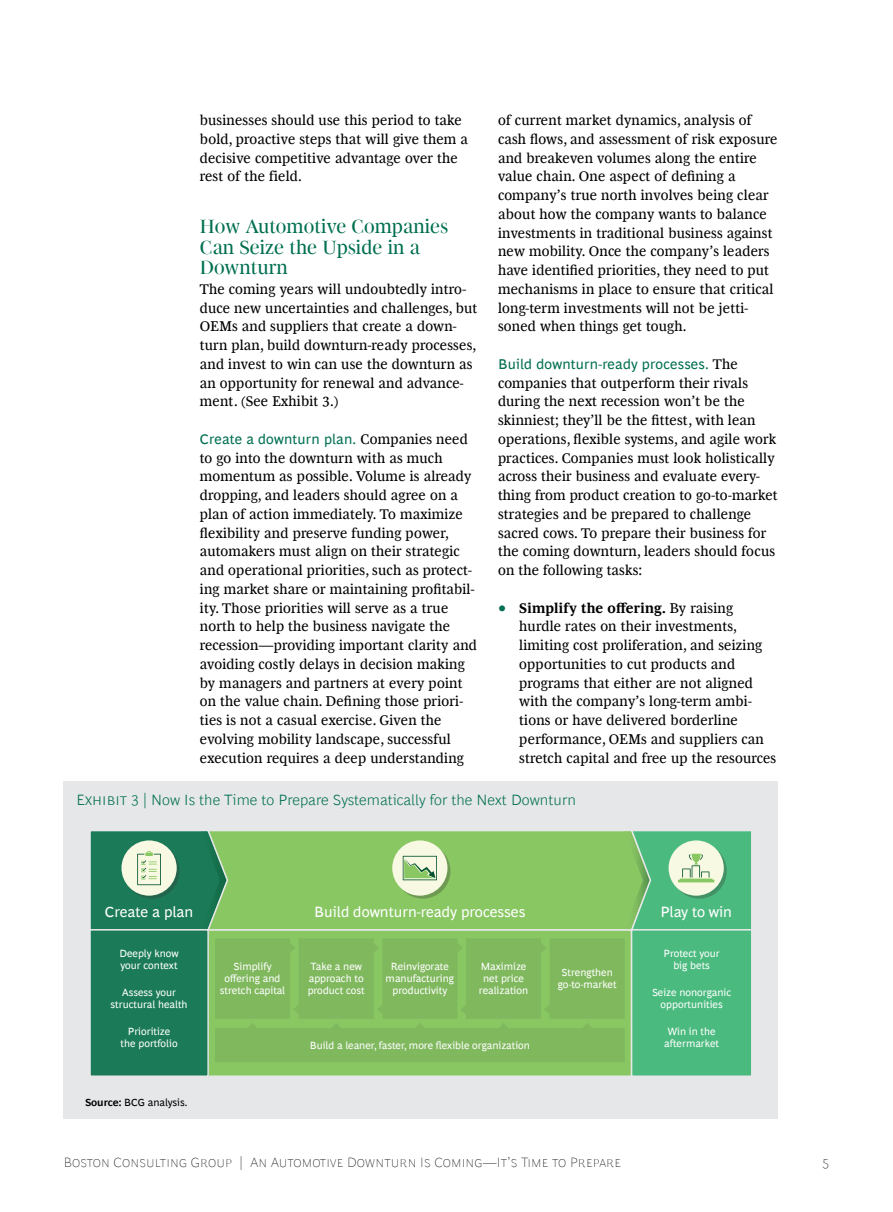
<style>
.page{position:relative;width:893px;height:1212px;background:#fff}
.page>*{position:absolute;margin:0;border:0;box-sizing:border-box;transform-origin:0 0}
.t1{font:19.5px/20.2px "Henderson BCG Serif Head";letter-spacing:.005em;color:#006f51}
.t2{font:300 15px "Henderson BCG Sans";letter-spacing:.005em;color:#006f51}
.t3{font:15px "Henderson BCG Sans";color:#fff}
.t4{font:14.25px/18.8px "Henderson BCG Serif";letter-spacing:.015em;color:#000}
.t5{font:14.25px "Henderson BCG Sans";letter-spacing:.015em;color:#006f51}
.t6{font:100 13.5px "Henderson BCG Sans";letter-spacing:.01em;color:#000}
.t7{font:10.5px/12px "Henderson BCG Sans";color:#fff;text-align:center}
.t8{font:10.5px "Henderson BCG Sans";color:#000}
.s1{font-family:"Henderson BCG Serif";color:#000}
.s2{font-size:18px;color:#006f51}
.s3{font-weight:700}
</style>
<div class="page">
<div style="left:64px;top:781px;width:714px;height:338px;background:#e6e7e8"></div>
<div style="left:208px;top:930px;width:424px;height:146px;background:#89c763"></div>
<div style="left:207px;top:929px;width:425px;height:148px;border:2px solid #e6e7e8"></div>
<div style="left:229px;top:831px;width:395px;height:100px;background:#89c763"></div>
<div style="left:90px;top:930px;width:118px;height:146px;background:#1b7b58"></div>
<div style="left:89px;top:929px;width:120px;height:148px;border:2px solid #e6e7e8"></div>
<div style="left:632px;top:930px;width:120px;height:146px;background:#4aba7e"></div>
<div style="left:631px;top:929px;width:121px;height:148px;border:2px solid #e6e7e8"></div>
<svg style="left:395px;top:843px;width:55px;height:56px"></svg>
<div style="left:392px;top:840px;width:55px;height:56px;background:#f8f9e2;border-radius:50%"></div>
<svg style="left:403px;top:856px;width:34px;height:24px"></svg>
<svg style="left:89px;top:831px;width:140px;height:100px;background:#4f9873"></svg>
<svg style="left:624px;top:831px;width:128px;height:100px;background:#74c58d"></svg>
<svg style="left:215px;top:939px;width:410px;height:123px"></svg>
<p class="t4" style="left:200px;top:110px;width:270px">businesses should use this period to take bold, proactive steps that will give them a decisive competitive advantage over the rest of the field.</p>
<h1 class="t1" style="left:200px;top:215px;width:250px">How Automotive Companies<br>Can Seize the Upside in a<br>Downturn</h1>
<p class="t4" style="left:200px;top:278px;width:279px">The coming years will undoubtedly intro&shy;duce new uncertainties and challenges, but OEMs and suppliers that create a down&shy;turn plan, build downturn-ready processes, and invest to win can use the downturn as an opportunity for renewal and advance&shy;ment. (See Exhibit 3.)</p>
<p class="t5" style="left:200px;top:429px;width:269px">Create a downturn plan. <span class="s1">Companies need</span></p>
<p class="t4" style="left:200px;top:447px;width:279px">to go into the downturn with as much momentum as possible. Volume is already dropping, and leaders should agree on a plan of action immediately. To maximize flexibility and preserve funding power, automakers must align on their strategic and operational priorities, such as protect&shy;ing market share or maintaining profitabil&shy;ity. Those priorities will serve as a true north to help the business navigate the recession—providing important clarity and avoiding costly delays in decision making by managers and partners at every point on the value chain. Defining those priori&shy;ties is not a casual exercise. Given the evolving mobility landscape, successful execution requires a deep understanding</p>
<p class="t4" style="left:498px;top:110px;width:281px">of current market dynamics, analysis of cash flows, and assessment of risk exposure and breakeven volumes along the entire value chain. One aspect of defining a company’s true north involves being clear about how the company wants to balance investments in traditional business against new mobility. Once the company’s leaders have identified priorities, they need to put mechanisms in place to ensure that critical long-term investments will not be jetti&shy;soned when things get tough.</p>
<p class="t5" style="left:498px;top:354px;width:241px">Build downturn-ready processes. <span class="s1">The</span></p>
<p class="t4" style="left:498px;top:372px;width:281px">companies that outperform their rivals during the next recession won’t be the skinniest; they’ll be the fittest, with lean operations, flexible systems, and agile work practices. Companies must look holistically across their business and evaluate every&shy;thing from product creation to go-to-market strategies and be prepared to challenge sacred cows. To prepare their business for the coming downturn, leaders should focus on the following tasks:</p>
<p class="t4" style="left:519px;top:597px;width:258px;text-indent:-21px"><span class="s2">•</span> <span class="s3">Simplify the offering.</span> By raising hurdle rates on their investments, limiting cost proliferation, and seizing opportunities to cut products and programs that either are not aligned with the company’s long-term ambi&shy;tions or have delivered borderline performance, OEMs and suppliers can stretch capital and free up the resources</p>
<p class="t2" style="left:77px;top:789px;width:501px">Exhibit 3 | Now Is the Time to Prepare Systematically for the Next Downturn</p>
<p class="t3" style="left:105px;top:901px;width:90px">Create a plan</p>
<p class="t3" style="left:314px;top:901px;width:213px">Build downturn-ready processes</p>
<p class="t3" style="left:660px;top:901px;width:73px">Play to win</p>
<p class="t7" style="left:120px;top:946px;width:61px;text-align:left">Deeply know your context</p>
<p class="t7" style="left:111px;top:985px;width:79px">Assess your structural health</p>
<p class="t7" style="left:121px;top:1024px;width:59px">Prioritize the portfolio</p>
<p class="t7" style="left:663px;top:946px;width:58px">Protect your big bets</p>
<p class="t7" style="left:652px;top:985px;width:81px">Seize nonorganic opportunities</p>
<p class="t7" style="left:664px;top:1024px;width:56px">Win in the aftermarket</p>
<p class="t7" style="left:220px;top:959px;width:67px">Simplify offering and stretch capital</p>
<p class="t7" style="left:479px;top:959px;width:51px">Maximize net price realization</p>
<p class="t7" style="left:386px;top:959px;width:70px">Reinvigorate manufacturing productivity</p>
<p class="t7" style="left:308px;top:959px;width:59px;text-align:left">Take a new approach to product cost</p>
<p class="t7" style="left:558px;top:965px;width:60px">Strengthen go-to-market</p>
<p class="t7" style="left:310px;top:1038px;width:222px">Build a leaner, faster, more flexible organization</p>
<p class="t8" style="left:85px;top:1095px;width:104px"><span class="s3">Source:</span> BCG analysis.</p>
<p class="t6" style="left:64px;top:1152px;width:559px">Boston Consulting Group | An Automotive Downturn Is Coming—It’s Time to Prepare</p>
<p class="t6" style="left:822px;top:1152px;width:9px">5</p>
</div>
